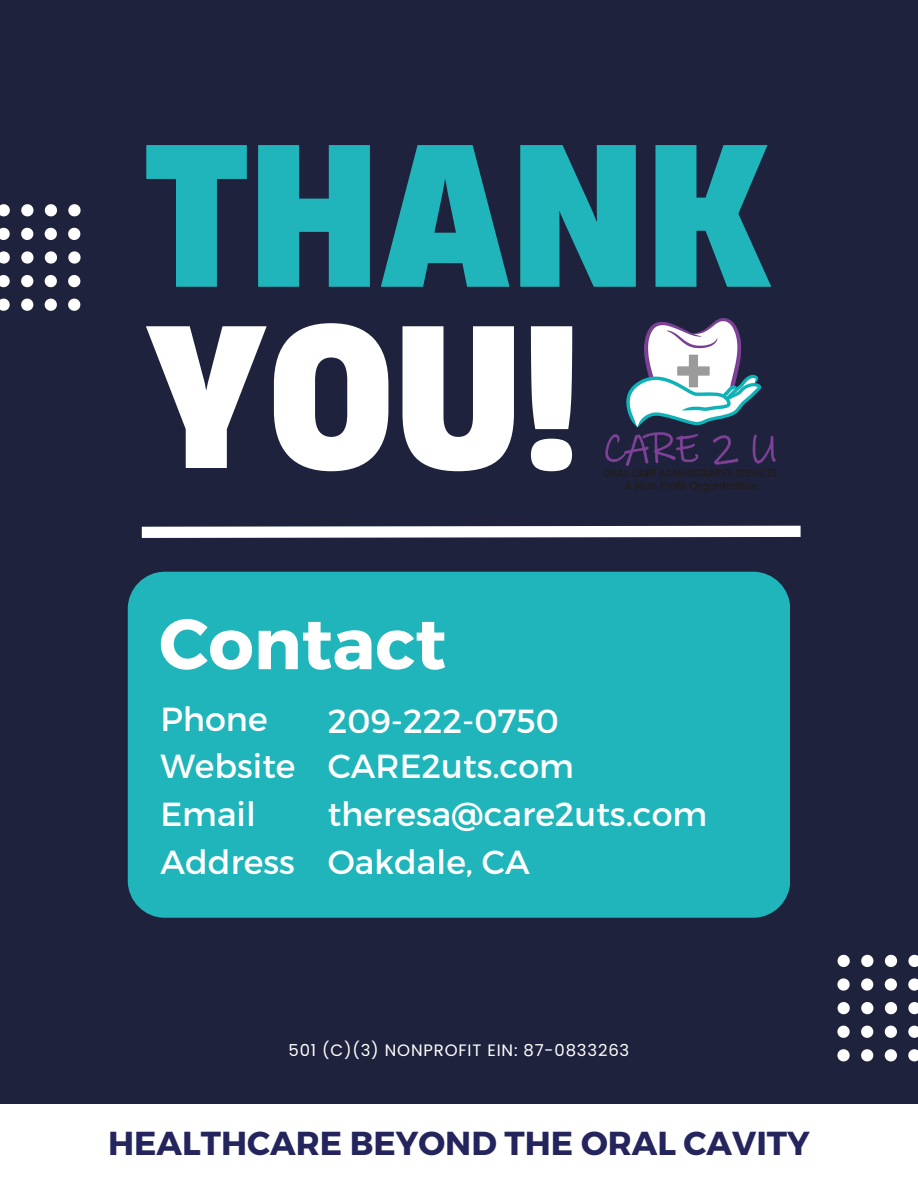
<style>
.page{position:relative;width:918px;height:1188px;background:#1e223d}
.page>*{position:absolute;margin:0;border:0;box-sizing:border-box;transform-origin:0 0}
.t1{font:700 190.5px "Heading Now 66";color:#1fb5ba}
.t2{font:700 190.5px "Heading Now 66";color:#fff}
.t3{font:700 71.25px "Montserrat";color:#fff}
.t4{font:33.45px "Montserrat";color:#fff}
.t5{font:700 33.15px "Montserrat";color:#24255d}
.t6{font:16.5px "Poppins";letter-spacing:.05em;color:#fff}
</style>
<div class="page">
<div style="left:0;top:1104px;width:918px;height:84px;background:#fff"></div>
<svg style="left:0;top:204px;width:10px;height:12px"></svg>
<svg style="left:21px;top:204px;width:12px;height:12px"></svg>
<svg style="left:45px;top:204px;width:12px;height:12px"></svg>
<svg style="left:68px;top:204px;width:13px;height:12px"></svg>
<svg style="left:0;top:251px;width:10px;height:13px"></svg>
<svg style="left:21px;top:251px;width:12px;height:13px"></svg>
<svg style="left:45px;top:251px;width:12px;height:13px"></svg>
<svg style="left:68px;top:251px;width:13px;height:13px"></svg>
<svg style="left:0;top:228px;width:10px;height:12px"></svg>
<svg style="left:21px;top:228px;width:12px;height:12px"></svg>
<svg style="left:45px;top:228px;width:12px;height:12px"></svg>
<svg style="left:68px;top:228px;width:12px;height:12px"></svg>
<svg style="left:0;top:299px;width:10px;height:12px"></svg>
<svg style="left:21px;top:299px;width:12px;height:12px"></svg>
<svg style="left:45px;top:299px;width:12px;height:12px"></svg>
<svg style="left:68px;top:299px;width:12px;height:12px"></svg>
<svg style="left:0;top:275px;width:10px;height:12px"></svg>
<svg style="left:21px;top:275px;width:12px;height:12px"></svg>
<svg style="left:45px;top:275px;width:12px;height:12px"></svg>
<svg style="left:68px;top:275px;width:12px;height:12px"></svg>
<div style="left:128px;top:572px;width:662px;height:346px;background:#1fb5ba;border-radius:37px"></div>
<svg style="left:141px;top:525px;width:660px;height:13px"></svg>
<svg style="left:838px;top:955px;width:12px;height:12px"></svg>
<svg style="left:861px;top:955px;width:12px;height:12px"></svg>
<svg style="left:885px;top:955px;width:12px;height:12px"></svg>
<svg style="left:908px;top:955px;width:10px;height:12px"></svg>
<svg style="left:838px;top:1002px;width:12px;height:12px"></svg>
<svg style="left:861px;top:1002px;width:12px;height:12px"></svg>
<svg style="left:885px;top:1002px;width:12px;height:12px"></svg>
<svg style="left:908px;top:1002px;width:10px;height:12px"></svg>
<svg style="left:837px;top:978px;width:13px;height:13px"></svg>
<svg style="left:861px;top:978px;width:12px;height:13px"></svg>
<svg style="left:885px;top:978px;width:12px;height:13px"></svg>
<svg style="left:908px;top:978px;width:10px;height:13px"></svg>
<svg style="left:837px;top:1049px;width:13px;height:12px"></svg>
<svg style="left:861px;top:1049px;width:12px;height:12px"></svg>
<svg style="left:885px;top:1049px;width:12px;height:12px"></svg>
<svg style="left:908px;top:1049px;width:10px;height:12px"></svg>
<svg style="left:837px;top:1026px;width:13px;height:12px"></svg>
<svg style="left:861px;top:1026px;width:12px;height:12px"></svg>
<svg style="left:885px;top:1026px;width:12px;height:12px"></svg>
<svg style="left:908px;top:1026px;width:10px;height:12px"></svg>
<img style="left:605px;top:318px;width:172px;height:173px">
<h1 class="t1" style="left:145px;top:87px;width:629px">THANK</h1>
<p class="t2" style="left:145px;top:268px;width:438px">YOU!</p>
<h2 class="t3" style="left:159px;top:598px;width:289px">Contact</h2>
<h4 class="t4" style="left:160px;top:697px;width:109px">Phone</h4>
<h4 class="t4" style="left:160px;top:745px;width:137px">Website</h4>
<h4 class="t4" style="left:160px;top:793px;width:97px">Email</h4>
<h4 class="t4" style="left:161px;top:840px;width:136px">Address</h4>
<h4 class="t4" style="left:328px;top:699px;width:233px">209-222-0750</h4>
<h4 class="t4" style="left:328px;top:745px;width:248px">CARE2uts.com</h4>
<h4 class="t4" style="left:328px;top:793px;width:381px">theresa@care2uts.com</h4>
<h4 class="t4" style="left:328px;top:840px;width:203px">Oakdale, CA</h4>
<p class="t6" style="left:289px;top:1039px;width:342px">501 (C)(3) NONPROFIT EIN: 87-0833263</p>
<h1 class="t5" style="left:108px;top:1122px;width:703px">HEALTHCARE BEYOND THE ORAL CAVITY</h1>
</div>
